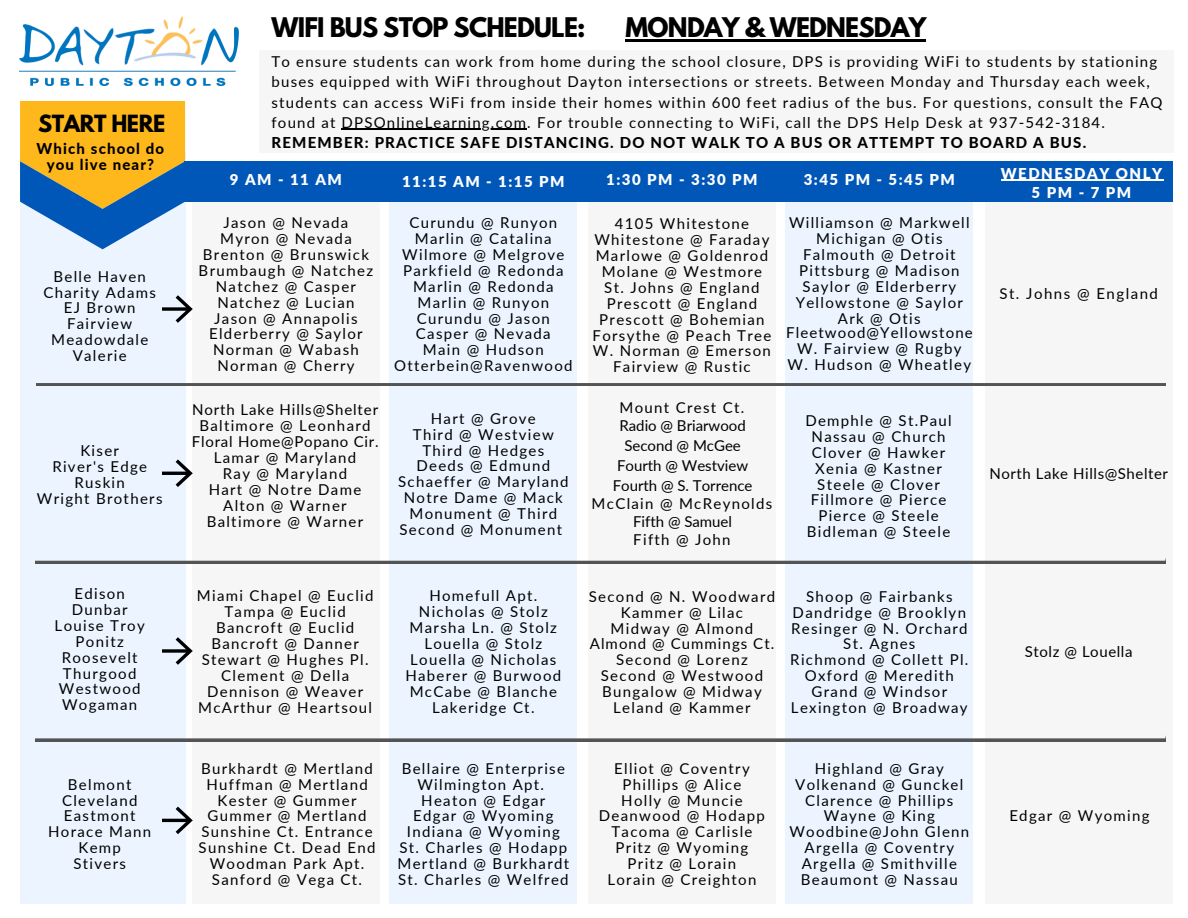
<style>
.page{position:relative;width:1188px;height:918px;background:#fff}
.page>*{position:absolute;margin:0;border:0;box-sizing:border-box;transform-origin:0 0}
.t1{font:700 24px "League Spartan";letter-spacing:-.03em;color:#000}
.t2{font:700 21px "League Spartan";letter-spacing:-.025em;color:#000}
.t3{font:15px/15.9px "Lato";letter-spacing:.09em;color:#000;text-align:center}
.t4{font:800 15px/15.9px "Lato";letter-spacing:.08em;color:#000;text-align:center}
.t5{font:15px/20.1px "Lato";color:#000}
.t6{font:900 15px/19px "Lato";letter-spacing:.1em;color:#fff;text-align:center}
.t7{font:15px "Lato";letter-spacing:.04em;color:#000}
</style>
<div class="page">
<img style="left:20px;top:17px;width:218px;height:68px">
<div style="left:259px;top:50px;width:915px;height:103px;background:#f6f6f6"></div>
<div style="left:192px;top:195px;width:188px;height:709px;background:#f6f6f6"></div>
<div style="left:20px;top:151px;width:165px;height:753px;background:#ecf5ff"></div>
<div style="left:389px;top:195px;width:188px;height:709px;background:#ecf5ff"></div>
<div style="left:588px;top:195px;width:188px;height:709px;background:#f6f6f6"></div>
<div style="left:785px;top:195px;width:188px;height:709px;background:#ecf5ff"></div>
<div style="left:985px;top:195px;width:188px;height:709px;background:#f6f6f6"></div>
<svg style="left:36px;top:360px;width:1130px;height:26px"></svg>
<svg style="left:36px;top:538px;width:1129px;height:26px"></svg>
<svg style="left:36px;top:715px;width:1129px;height:26px"></svg>
<svg style="left:162px;top:295px;width:31px;height:29px"></svg>
<svg style="left:162px;top:459px;width:31px;height:29px"></svg>
<svg style="left:162px;top:637px;width:31px;height:29px"></svg>
<svg style="left:162px;top:807px;width:31px;height:28px"></svg>
<svg style="left:20px;top:101px;width:165px;height:148px"></svg>
<div style="left:184px;top:161px;width:989px;height:41px;background:#0057b8"></div>
<hr style="left:342px;top:129px;width:185px;height:1px;background:#000">
<hr style="left:626px;top:39px;width:300px;height:2px;background:#000">
<hr style="left:1001px;top:180px;width:163px;height:1px;background:#fff">
<h2 class="t2" style="left:38px;top:113px;width:129px">START HERE</h2>
<p class="t4" style="left:37px;top:140px;width:129px">Which school do you live near?</p>
<p class="t3" style="left:44px;top:268px;width:114px">Belle Haven<br>Charity Adams<br>EJ Brown<br>Fairview<br>Meadowdale<br>Valerie</p>
<p class="t3" style="left:37px;top:443px;width:127px">Kiser<br>River's Edge<br>Ruskin<br>Wright Brothers</p>
<p class="t3" style="left:55px;top:585px;width:92px">Edison<br>Dunbar<br>Louise Troy<br>Ponitz<br>Roosevelt<br>Thurgood<br>Westwood<br>Wogaman</p>
<p class="t3" style="left:48px;top:776px;width:105px">Belmont<br>Cleveland<br>Eastmont<br>Horace Mann<br>Kemp<br>Stivers</p>
<h1 class="t1" style="left:272px;top:15px;width:316px">WIFI BUS STOP SCHEDULE:</h1>
<h1 class="t1" style="left:626px;top:15px;width:302px">MONDAY &amp; WEDNESDAY</h1>
<p class="t3" style="left:272px;top:52px;width:892px;line-height:20.1px;text-align:left">To ensure students can work from home during the school closure, DPS is providing WiFi to students by stationing buses equipped with WiFi throughout Dayton intersections or streets. Between Monday and Thursday each week, students can access WiFi from inside their homes within 600 feet radius of the bus. For questions, consult the FAQ found at DPSOnlineLearning.com. For trouble connecting to WiFi, call the DPS Help Desk at 937-542-3184.</p>
<p class="t4" style="left:272px;top:134px;width:816px">REMEMBER: PRACTICE SAFE DISTANCING. DO NOT WALK TO A BUS OR ATTEMPT TO BOARD A BUS.</p>
<p class="t6" style="left:230px;top:170px;width:114px">9AM-11AM</p>
<p class="t6" style="left:402px;top:172px;width:164px">11:15 AM - 1:15 PM</p>
<p class="t6" style="left:606px;top:170px;width:153px">1:30 PM - 3:30 PM</p>
<p class="t6" style="left:804px;top:170px;width:153px">3:45 PM - 5:45 PM</p>
<p class="t3" style="left:199px;top:215px;width:176px">Jason @ Nevada<br>Myron @ Nevada<br>Brenton @ Brunswick<br>Brumbaugh @ Natchez<br>Natchez @ Casper<br>Natchez @ Lucian<br>Jason @ Annapolis<br>Elderberry @ Saylor<br>Norman @ Wabash<br>Norman @ Cherry</p>
<p class="t3" style="left:394px;top:215px;width:180px">Curundu @ Runyon<br>Marlin @ Catalina<br>Wilmore @ Melgrove<br>Parkfield @ Redonda<br>Marlin @ Redonda<br>Marlin @ Runyon<br>Curundu @ Jason<br>Casper @ Nevada<br>Main @ Hudson<br>Otterbein@Ravenwood</p>
<p class="t3" style="left:593px;top:216px;width:180px">4105 Whitestone<br>Whitestone @ Faraday<br>Marlowe @ Goldenrod<br>Molane @ Westmore<br>St. Johns @ England<br>Prescott @ England<br>Prescott @ Bohemian<br>Forsythe @ Peach Tree<br>W. Norman @ Emerson<br>Fairview @ Rustic</p>
<p class="t3" style="left:786px;top:215px;width:188px">Williamson @ Markwell<br>Michigan @ Otis<br>Falmouth @ Detroit<br>Pittsburg @ Madison<br>Saylor @ Elderberry<br>Yellowstone @ Saylor<br>Ark @ Otis<br>Fleetwood@Yellowstone<br>W. Fairview @ Rugby<br>W. Hudson @ Wheatley</p>
<p class="t3" style="left:192px;top:402px;width:188px">North Lake Hills@Shelter<br>Baltimore @ Leonhard<br>Floral Home@Popano Cir.<br>Lamar @ Maryland<br>Ray @ Maryland<br>Hart @ Notre Dame<br>Alton @ Warner<br>Baltimore @ Warner</p>
<p class="t5" style="left:619px;top:398px;width:128px;line-height:18px">Mount Crest Ct.<br>Radio @ Briarwood</p>
<p class="t3" style="left:398px;top:410px;width:172px">Hart @ Grove<br>Third @ Westview<br>Third @ Hedges<br>Deeds @ Edmund<br>Schaeffer @ Maryland<br>Notre Dame @ Mack<br>Monument @ Third<br>Second @ Monument</p>
<p class="t3" style="left:805px;top:412px;width:148px">Demphle @ St.Paul<br>Nassau @ Church<br>Clover @ Hawker<br>Xenia @ Kastner<br>Steele @ Clover<br>Fillmore @ Pierce<br>Pierce @ Steele<br>Bidleman @ Steele</p>
<p class="t5" style="left:613px;top:435px;width:141px;text-align:center">Second @ McGee<br>Fourth @ Westview<br>Fourth @ S. Torrence</p>
<p class="t3" style="left:592px;top:494px;width:182px;line-height:18px">McClain @ McReynolds<br>Fifth @ Samuel<br>Fifth @ John</p>
<p class="t3" style="left:197px;top:588px;width:178px">Miami Chapel @ Euclid<br>Tampa @ Euclid<br>Bancroft @ Euclid<br>Bancroft @ Danner<br>Stewart @ Hughes Pl.<br>Clement @ Della<br>Dennison @ Weaver<br>McArthur @ Heartsoul</p>
<p class="t3" style="left:405px;top:588px;width:157px">Homefull Apt.<br>Nicholas @ Stolz<br>Marsha Ln. @ Stolz<br>Louella @ Stolz<br>Louella @ Nicholas<br>Haberer @ Burwood<br>McCabe @ Blanche<br>Lakeridge Ct.</p>
<p class="t3" style="left:589px;top:588px;width:188px">Second @ N. Woodward<br>Kammer @ Lilac<br>Midway @ Almond<br>Almond @ Cummings Ct.<br>Second @ Lorenz<br>Second @ Westwood<br>Bungalow @ Midway<br>Leland @ Kammer</p>
<p class="t3" style="left:790px;top:588px;width:180px">Shoop @ Fairbanks<br>Dandridge @ Brooklyn<br>Resinger @ N. Orchard<br>St. Agnes<br>Richmond @ Collett Pl.<br>Oxford @ Meredith<br>Grand @ Windsor<br>Lexington @ Broadway</p>
<p class="t6" style="left:1001px;top:163px;width:163px">WEDNESDAY ONLY<br>5PM-7PM</p>
<p class="t3" style="left:999px;top:285px;width:160px">St. Johns @ England</p>
<p class="t7" style="left:989px;top:464px;width:180px">North Lake Hills@Shelter</p>
<p class="t7" style="left:1025px;top:643px;width:109px">Stolz @ Louella</p>
<p class="t3" style="left:199px;top:760px;width:178px">Burkhardt @ Mertland<br>Huffman @ Mertland<br>Kester @ Gummer<br>Gummer @ Mertland<br>Sunshine Ct. Entrance<br>Sunshine Ct. Dead End<br>Woodman Park Apt.<br>Sanford @ Vega Ct.</p>
<p class="t3" style="left:397px;top:760px;width:173px">Bellaire @ Enterprise<br>Wilmington Apt.<br>Heaton @ Edgar<br>Edgar @ Wyoming<br>Indiana @ Wyoming<br>St. Charles @ Hodapp<br>Mertland @ Burkhardt<br>St. Charles @ Welfred</p>
<p class="t3" style="left:599px;top:760px;width:168px">Elliot @ Coventry<br>Phillips @ Alice<br>Holly @ Muncie<br>Deanwood @ Hodapp<br>Tacoma @ Carlisle<br>Pritz @ Wyoming<br>Pritz @ Lorain<br>Lorain @ Creighton</p>
<p class="t3" style="left:789px;top:760px;width:181px">Highland @ Gray<br>Volkenand @ Gunckel<br>Clarence @ Phillips<br>Wayne @ King<br>Woodbine@John Glenn<br>Argella @ Coventry<br>Argella @ Smithville<br>Beaumont @ Nassau</p>
<p class="t3" style="left:1009px;top:807px;width:142px">Edgar @ Wyoming</p>
</div>
